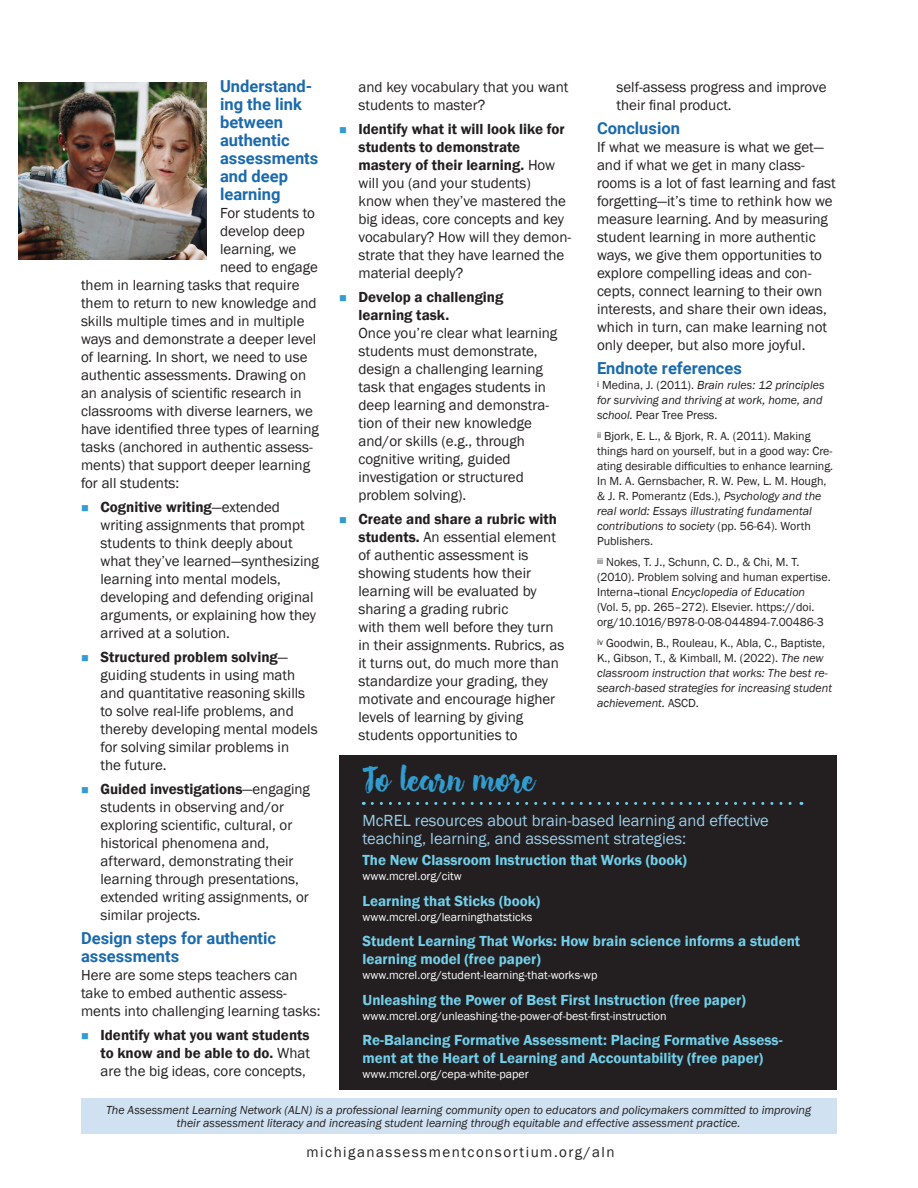
<style>
.page{position:relative;width:918px;height:1188px;background:#fff}
.page>*{position:absolute;margin:0;border:0;box-sizing:border-box;transform-origin:0 0}
.t1{font:33px "Hensa";color:#329cce}
.t2{font:700 16.5px/18px "Roboto";color:#1b6aad}
.t3{font:16.5px/18px "Franklin Gothic";color:#9ccee9}
.t4{font:15px/18px "Franklin Gothic";color:#231f20}
.t5{font:600 15px/18px "Franklin Gothic";color:#72cfea}
.t6{font:600 15px/18px "Franklin Gothic";color:#231f20;text-align:justify}
.t7{font:15px "Franklin Gothic";letter-spacing:.1em;color:#231f20}
.t8{font:italic 12px/15px "Franklin Gothic";color:#231f20}
.t9{font:12px/15px "Franklin Gothic";color:#231f20}
.t10{font:12px "Franklin Gothic";color:#fff}
.s1{color:#329cce}
.s2{font-weight:600}
.s3{font-weight:400}
.s4{font-style:normal;font-size:9px}
.s5{font-style:normal}
.s6{font-size:9px}
.s7{font-style:italic}
</style>
<div class="page">
<div style="left:81px;top:1098px;width:756px;height:36px;background:#d0e2f1"></div>
<div style="left:339px;top:755px;width:498px;height:334px;background:#231f20"></div>
<svg style="left:372px;top:802px;width:430px;height:3px"></svg>
<img style="left:18px;top:82px;width:189px;height:178px">
<p class="t2" style="left:220px;top:77px;width:100px">Understand&shy;ing the link between authentic assessments and deep learning</p>
<p class="t4" style="left:220px;top:205px;width:97px">For students to</p>
<p class="t4" style="left:220px;top:223px;width:86px">develop deep</p>
<p class="t4" style="left:220px;top:241px;width:78px">learning, we</p>
<p class="t4" style="left:220px;top:259px;width:99px">need to engage</p>
<p class="t4" style="left:81px;top:277px;width:220px">them in learning tasks that require</p>
<p class="t4" style="left:81px;top:295px;width:237px">them to return to new knowledge and</p>
<p class="t4" style="left:81px;top:313px;width:225px">skills multiple times and in multiple</p>
<p class="t4" style="left:81px;top:331px;width:237px">ways and demonstrate a deeper level</p>
<p class="t4" style="left:81px;top:349px;width:228px">of learning. In short, we need to use</p>
<p class="t4" style="left:81px;top:367px;width:227px">authentic assessments. Drawing on</p>
<p class="t4" style="left:81px;top:385px;width:222px">an analysis of scientific research in</p>
<p class="t4" style="left:81px;top:403px;width:233px">classrooms with diverse learners, we</p>
<p class="t4" style="left:81px;top:421px;width:239px">have identified three types of learning</p>
<p class="t4" style="left:81px;top:439px;width:233px">tasks (anchored in authentic assess-</p>
<p class="t4" style="left:81px;top:457px;width:231px">ments) that support deeper learning</p>
<p class="t4" style="left:81px;top:475px;width:100px">for all students:</p>
<p class="t4" style="left:101px;top:499px;width:220px;text-indent:-20px"><span class="s1">■</span> <span class="s2">Cognitive writing</span>—extended writing assignments that prompt students to think deeply about what they’ve learned—synthesizing learning into mental models, developing and defending original arguments, or explaining how they arrived at a solution.</p>
<p class="t4" style="left:101px;top:649px;width:219px;text-indent:-20px"><span class="s1">■</span> <span class="s2">Structured problem solving</span>— guiding students in using math and quantitative reasoning skills to solve real-life problems, and thereby developing mental models for solving similar problems in<br>the future.</p>
<p class="t4" style="left:101px;top:781px;width:211px;text-indent:-20px"><span class="s1">■</span> <span class="s2">Guided investigations</span>—engaging students in observing and/or exploring scientific, cultural, or historical phenomena and, afterward, demonstrating their learning through presentations, extended writing assignments, or similar projects.</p>
<p class="t2" style="left:81px;top:929px;width:197px">Design steps for authentic</p>
<p class="t2" style="left:81px;top:947px;width:100px">assessments</p>
<p class="t4" style="left:81px;top:967px;width:241px">Here are some steps teachers can take to embed authentic assess&shy;ments into challenging learning tasks:</p>
<p class="t6" style="left:101px;top:1026px;width:211px;text-indent:-20px"><span class="s1">■</span> Identify what you want students to know and be able to do. <span class="s3">What are the big ideas, core concepts,</span></p>
<p class="t4" style="left:358px;top:78px;width:211px">and key vocabulary that you want students to master?</p>
<p class="t4" style="left:358px;top:120px;width:214px;text-indent:-20px"><span class="s1">■</span> <span class="s2">Identify what it will look like for students to demonstrate mastery of their learning.</span> How will you (and your students)<br>know when they’ve mastered the big ideas, core concepts and key vocabulary? How will they demon&shy;strate that they have learned the material deeply?</p>
<p class="t4" style="left:358px;top:288px;width:200px;text-indent:-20px"><span class="s1">■</span> <span class="s2">Develop a challenging learning task.<br></span>Once you’re clear what learning students must demonstrate, design a challenging learning task that engages students in deep learning and demonstra&shy;tion of their new knowledge and/or skills (e.g., through cognitive writing, guided investigation or structured problem solving).</p>
<p class="t4" style="left:358px;top:510px;width:207px;text-indent:-20px"><span class="s1">■</span> <span class="s2">Create and share a rubric with students.</span> An essential element of authentic assessment is showing students how their learning will be evaluated by sharing a grading rubric<br>with them well before they turn in their assignments. Rubrics, as it turns out, do much more than standardize your grading, they motivate and encourage higher levels of learning by giving students opportunities to</p>
<p class="t1" style="left:364px;top:764px;width:173px">To learn more</p>
<p class="t4" style="left:616px;top:78px;width:212px">self-assess progress and improve their final product.</p>
<p class="t2" style="left:597px;top:118px;width:84px">Conclusion</p>
<p class="t4" style="left:597px;top:138px;width:240px">If what we measure is what we get— and if what we get in many class&shy;rooms is a lot of fast learning and fast forgetting—it’s time to rethink how we measure learning. And by measuring student learning in more authentic ways, we give them opportunities to explore compelling ideas and con&shy;cepts, connect learning to their own interests, and share their own ideas, which in turn, can make learning not only deeper, but also more joyful.</p>
<p class="t2" style="left:597px;top:358px;width:146px">Endnote references</p>
<p class="t8" style="left:597px;top:377px;width:229px"><span class="s4">i</span> <span class="s5">Medina, J. (2011).</span> Brain rules: 12 principles for surviving and thriving at work, home, and school. <span class="s5">Pear Tree Press.</span></p>
<p class="t9" style="left:597px;top:428px;width:238px"><span class="s6">ii</span> Bjork, E. L., &amp; Bjork, R. A. (2011). Making things hard on yourself, but in a good way: Cre&shy;ating desirable difficulties to enhance learning.<br>In M. A. Gernsbacher, R. W. Pew, L. M. Hough, &amp; J. R. Pomerantz (Eds.), <span class="s7">Psychology and the real world: Essays illustrating fundamental contributions to society</span> (pp. 56-64). Worth Publishers.</p>
<p class="t9" style="left:597px;top:554px;width:235px"><span class="s6">iii</span> Nokes, T. J., Schunn, C. D., &amp; Chi, M. T. (2010). Problem solving and human expertise.<br>Interna¬tional <span class="s7">Encyclopedia of Education<br></span>(Vol. 5, pp. 265–272). Elsevier. https://doi. org/10.1016/B978-0-08-044894-7.00486-3</p>
<p class="t8" style="left:597px;top:635px;width:237px"><span class="s4">iv</span> <span class="s5">Goodwin, B., Rouleau, K., Abla, C., Baptiste, K., Gibson, T., &amp; Kimball, M. (2022).</span> The new classroom instruction that works: The best re&shy;search-based strategies for increasing student achievement. <span class="s5">ASCD.</span></p>
<p class="t3" style="left:363px;top:812px;width:408px">McREL resources about brain-based learning and effective teaching, learning, and assessment strategies:</p>
<p class="t5" style="left:363px;top:851px;width:326px">The New Classroom Instruction that Works (book)</p>
<p class="t10" style="left:363px;top:869px;width:101px">www.mcrel.org/citw</p>
<p class="t5" style="left:363px;top:892px;width:179px">Learning that Sticks (book)</p>
<p class="t10" style="left:363px;top:909px;width:171px">www.mcrel.org/learningthatsticks</p>
<p class="t5" style="left:363px;top:932px;width:439px">Student Learning That Works: How brain science informs a student learning model (free paper)</p>
<p class="t10" style="left:363px;top:968px;width:237px">www.mcrel.org/student-learning-that-works-wp</p>
<p class="t5" style="left:363px;top:991px;width:385px">Unleashing the Power of Best First Instruction (free paper)</p>
<p class="t10" style="left:363px;top:1008px;width:306px">www.mcrel.org/unleashing-the-power-of-best-first-instruction</p>
<p class="t5" style="left:363px;top:1031px;width:421px">Re-Balancing Formative Assessment: Placing Formative Assess&shy;ment at the Heart of Learning and Accountability (free paper)</p>
<p class="t10" style="left:363px;top:1067px;width:168px">www.mcrel.org/cepa-white-paper</p>
<p class="t8" style="left:106px;top:1103px;width:707px;line-height:13.5px;text-align:center">The Assessment Learning Network (ALN) is a professional learning community open to educators and policymakers committed to improving their assessment literacy and increasing student learning through equitable and effective assessment practice.</p>
<p class="t7" style="left:307px;top:1142px;width:310px">michiganassessmentconsortium.org/aln</p>
</div>
